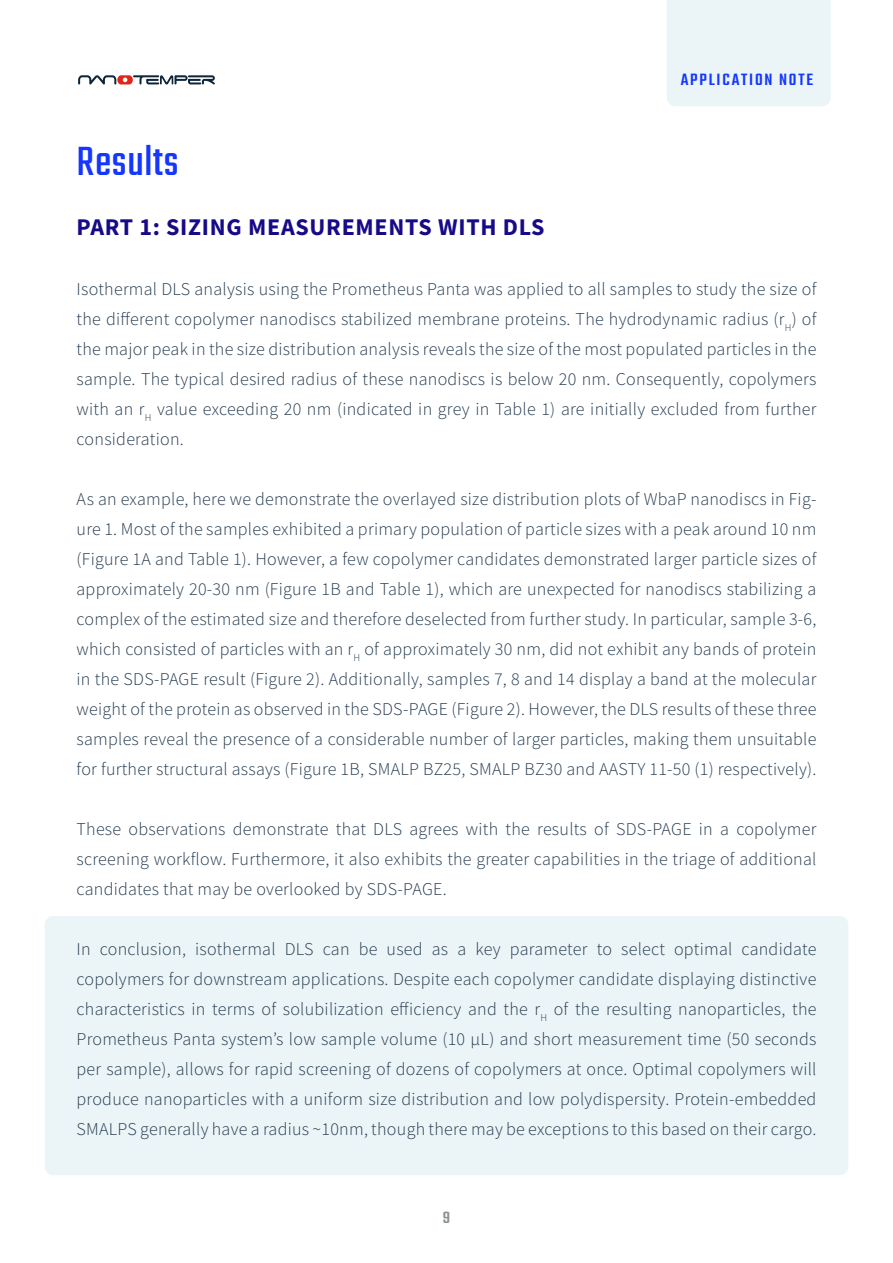
<style>
.page{position:relative;width:893px;height:1263px;background:#fff}
.page>*{position:absolute;margin:0;border:0;box-sizing:border-box;transform-origin:0 0}
.t1{font:45px "Teko";letter-spacing:.015em;color:#1436ff}
.t2{font:700 24px "Source Sans Pro";letter-spacing:.03em;color:#170a87}
.P1{font:300 18px/30px "Source Sans Pro";letter-spacing:.015em;color:#263b4f;text-align:justify}
.t3{font:500 18px "Teko";letter-spacing:.1em;color:#1436ff}
.t4{font:500 18px "Teko";color:#8b9494}
</style>
<div class="page">
<div style="left:667px;top:0;width:164px;height:106px;background:#ebf5f7"></div>
<div style="left:45px;top:916px;width:803px;height:259px;background:#ebf5f7;border-radius:9px"></div>
<svg style="left:78px;top:75px;width:137px;height:10px"></svg>
<h2 class="t1" style="left:77px;top:136px;width:103px">Results</h2>
<h3 class="t2" style="left:77px;top:211px;width:470px">PART 1: SIZING MEASUREMENTS WITH DLS</h3>
<p class="t3" style="left:681px;top:69px;width:134px">APPLICATION NOTE</p>
<p class="P1" style="left:77px;top:274px;width:741px">Isothermal DLS analysis using the Prometheus Panta was applied to all samples to study the size of the different copolymer nanodiscs stabilized membrane proteins. The hydrodynamic radius (r<sub>H</sub>) of the major peak in the size distribution analysis reveals the size of the most populated particles in the sample. The typical desired radius of these nanodiscs is below 20 nm. Consequently, copolymers with an r<sub>H</sub> value exceeding 20 nm (indicated in grey in Table 1) are initially excluded from further consideration.</p>
<p class="P1" style="left:77px;top:484px;width:741px">As an example, here we demonstrate the overlayed size distribution plots of WbaP nanodiscs in Fig&shy;ure 1. Most of the samples exhibited a primary population of particle sizes with a peak around 10 nm (Figure 1A and Table 1). However, a few copolymer candidates demonstrated larger particle sizes of approximately 20-30 nm (Figure 1B and Table 1), which are unexpected for nanodiscs stabilizing a complex of the estimated size and therefore deselected from further study. In particular, sample 3-6, which consisted of particles with an r<sub>H</sub> of approximately 30 nm, did not exhibit any bands of protein in the SDS-PAGE result (Figure 2). Additionally, samples 7, 8 and 14 display a band at the molecular weight of the protein as observed in the SDS-PAGE (Figure 2). However, the DLS results of these three samples reveal the presence of a considerable number of larger particles, making them unsuitable for further structural assays (Figure 1B, SMALP BZ25, SMALP BZ30 and AASTY 11-50 (1) respectively).</p>
<p class="P1" style="left:77px;top:814px;width:741px">These observations demonstrate that DLS agrees with the results of SDS-PAGE in a copolymer screening workflow. Furthermore, it also exhibits the greater capabilities in the triage of additional candidates that may be overlooked by SDS-PAGE.</p>
<p class="P1" style="left:77px;top:934px;width:741px">In conclusion, isothermal DLS can be used as a key parameter to select optimal candidate copolymers for downstream applications. Despite each copolymer candidate displaying distinctive characteristics in terms of solubilization efficiency and the r<sub>H</sub> of the resulting nanoparticles, the Prometheus Panta system’s low sample volume (10 µL) and short measurement time (50 seconds per sample), allows for rapid screening of dozens of copolymers at once. Optimal copolymers will produce nanoparticles with a uniform size distribution and low polydispersity. Protein-embedded SMALPS generally have a radius ~10nm, though there may be exceptions to this based on their cargo.</p>
<p class="t4" style="left:443px;top:1207px;width:9px">9</p>
</div>
